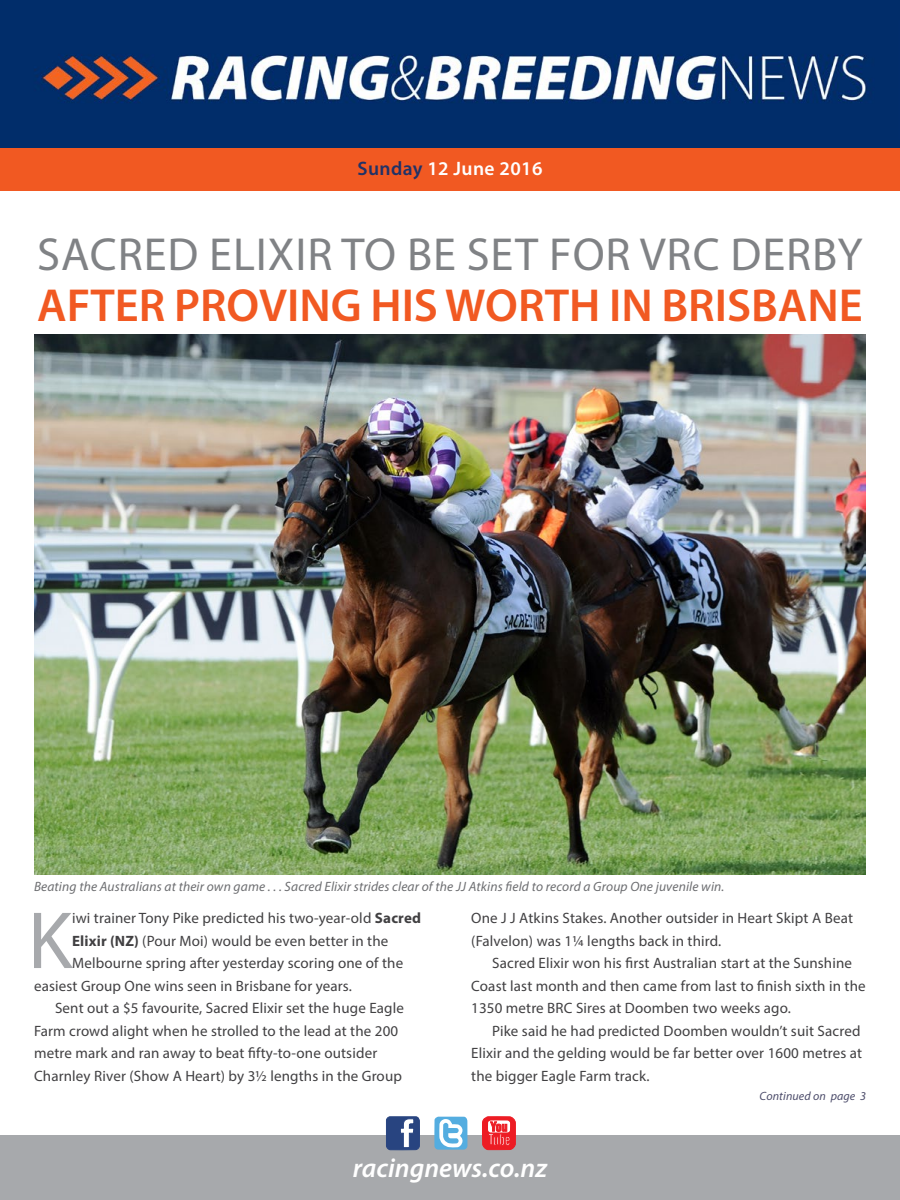
<style>
.page{position:relative;width:900px;height:1200px;background:#fff}
.page>*{position:absolute;margin:0;border:0;box-sizing:border-box;transform-origin:0 0}
.t1{font:81.75px "Myriad Pro";color:#a7a9ac}
.t2{font:46.5px "Myriad Pro";letter-spacing:.02em;color:#808285}
.t3{font:600 46.5px "Myriad Pro";color:#f15922}
.t4{font:italic 600 27px "Myriad Pro";color:#fff}
.t5{font:600 19.5px "Myriad Pro";letter-spacing:.02em;color:#fff}
.t6{font:15px/22.5px "Myriad Pro";letter-spacing:.01em;color:#414042}
.t7{font:italic 13.5px "Myriad Pro";letter-spacing:.01em;color:#6d6e71}
.t8{font:italic 12px "Myriad Pro";letter-spacing:.01em;color:#4d4d6b}
.s1{color:#203267}
.s2{font-weight:700}
</style>
<div class="page">
<div style="left:0;top:0;width:900px;height:159px;background:#012d6a"></div>
<img style="left:34px;top:54px;width:833px;height:49px">
<div style="left:0;top:148px;width:900px;height:43px;background:#f15922"></div>
<div style="left:0;top:1136px;width:900px;height:64px;background:#a7a9ac"></div>
<svg style="left:386px;top:1117px;width:34px;height:33px"></svg>
<svg style="left:434px;top:1117px;width:33px;height:33px"></svg>
<svg style="left:482px;top:1117px;width:34px;height:33px"></svg>
<img style="left:34px;top:334px;width:832px;height:540px">
<h3 class="t5" style="left:358px;top:156px;width:186px"><span class="s1">Sunday</span> 12 June 2016</h3>
<h2 class="t2" style="left:37px;top:225px;width:827px">SACRED ELIXIR TO BE SET FOR VRC DERBY</h2>
<h2 class="t3" style="left:37px;top:276px;width:827px">AFTER PROVING HIS WORTH IN BRISBANE</h2>
<p class="t7" style="left:34px;top:878px;width:692px">Beating the Australians at their own game . . . Sacred Elixir strides clear of the JJ Atkins field to record a Group One juvenile win.</p>
<h1 class="t1" style="left:28px;top:890px;width:46px">K</h1>
<p class="t6" style="left:72px;top:907px;width:350px">iwi trainer Tony Pike predicted his two-year-old <span class="s2">Sacred</span></p>
<p class="t6" style="left:72px;top:929px;width:318px"><span class="s2">Elixir (NZ)</span> (Pour Moi) would be even better in the</p>
<p class="t6" style="left:72px;top:952px;width:333px">Melbourne spring after yesterday scoring one of the</p>
<p class="t6" style="left:34px;top:974px;width:319px">easiest Group One wins seen in Brisbane for years.</p>
<p class="t6" style="left:55px;top:997px;width:351px">Sent out a $5 favourite, Sacred Elixir set the huge Eagle</p>
<p class="t6" style="left:34px;top:1019px;width:366px">Farm crowd alight when he strolled to the lead at the 200</p>
<p class="t6" style="left:34px;top:1042px;width:345px">metre mark and ran away to beat fifty-to-one outsider</p>
<p class="t6" style="left:34px;top:1064px;width:369px">Charnley River (Show A Heart) by 3½ lengths in the Group</p>
<p class="t6" style="left:471px;top:907px;width:383px">One J J Atkins Stakes. Another outsider in Heart Skipt A Beat (Falvelon) was 1¼ lengths back in third.</p>
<p class="t6" style="left:471px;top:952px;width:396px;text-indent:21px">Sacred Elixir won his first Australian start at the Sunshine<br>Coast last month and then came from last to finish sixth in the<br>1350 metre BRC Sires at Doomben two weeks ago.</p>
<p class="t6" style="left:471px;top:1019px;width:392px;text-align:justify;text-indent:21px">Pike said he had predicted Doomben wouldn’t suit Sacred Elixir and the gelding would be far better over 1600 metres at the bigger Eagle Farm track.</p>
<p class="t8" style="left:760px;top:1088px;width:108px">Continued on page 3</p>
<h3 class="t4" style="left:353px;top:1150px;width:196px">racingnews.co.nz</h3>
</div>
